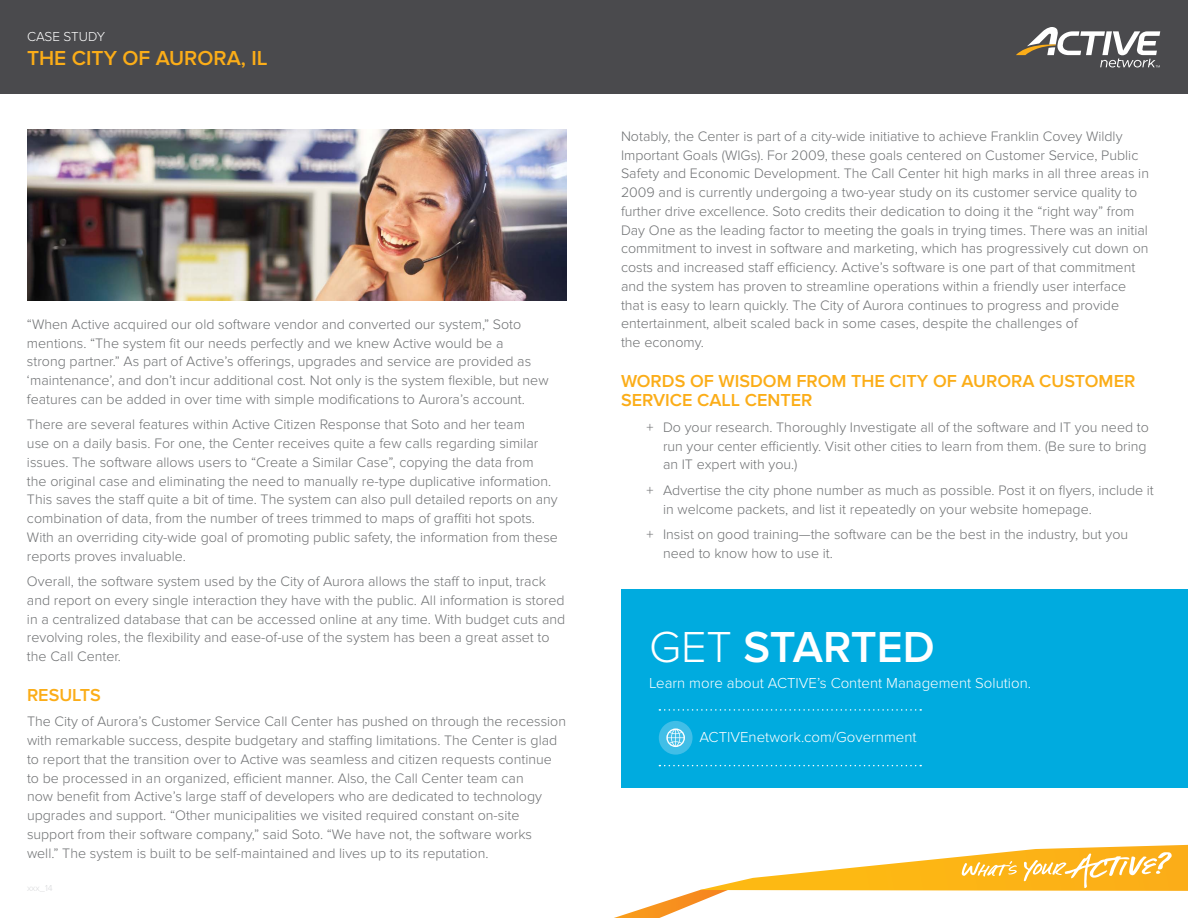
<style>
.page{position:relative;width:1188px;height:918px;background:#fff}
.page>*{position:absolute;margin:0;border:0;box-sizing:border-box;transform-origin:0 0}
.t1{font:600 45px "Proxima Nova";letter-spacing:-.01em;color:#fff}
.t2{font:600 21px "Proxima Nova";color:#fbad18}
.t3{font:600 18px "Proxima Nova";color:#fbad18}
.t4{font:300 15px "Proxima Nova";color:#fff}
.t5{font:300 14.25px/18.8px "Proxima Nova";color:#6f7173}
.t6{font:300 13.5px "Proxima Nova";color:#fff}
.t7{font:300 9px "Proxima Nova";color:#d7d8da}
.s1{font-weight:300}
</style>
<div class="page">
<div style="left:0;top:0;width:1188px;height:94px;background:#4a4a4d"></div>
<svg style="left:1016px;top:27px;width:144px;height:40px"></svg>
<svg style="left:614px;top:845px;width:574px;height:73px"></svg>
<div style="left:621px;top:589px;width:567px;height:199px;background:#00abdf"></div>
<svg style="left:659px;top:709px;width:262px;height:2px"></svg>
<svg style="left:659px;top:765px;width:262px;height:1px"></svg>
<div style="left:659px;top:721px;width:34px;height:34px;background:#41bee7;border-radius:50%"></div>
<svg style="left:666px;top:728px;width:19px;height:19px"></svg>
<img style="left:27px;top:130px;width:540px;height:171px">
<p class="t6" style="left:27px;top:28px;width:80px">CASE STUDY</p>
<h2 class="t2" style="left:27px;top:46px;width:242px">THE CITY OF AURORA, IL</h2>
<p class="t5" style="left:27px;top:315px;width:523px">“When Active acquired our old software vendor and converted our system,” Soto mentions. “The system fit our needs perfectly and we knew Active would be a<br>strong partner.” As part of Active’s offerings, upgrades and service are provided as ‘maintenance’, and don’t incur additional cost. Not only is the system flexible, but new features can be added in over time with simple modifications to Aurora’s account.</p>
<p class="t5" style="left:27px;top:415px;width:533px">There are several features within Active Citizen Response that Soto and her team<br>use on a daily basis. For one, the Center receives quite a few calls regarding similar issues. The software allows users to “Create a Similar Case”, copying the data from<br>the original case and eliminating the need to manually re-type duplicative information.<br>This saves the staff quite a bit of time. The system can also pull detailed reports on any combination of data, from the number of trees trimmed to maps of graffiti hot spots.<br>With an overriding city-wide goal of promoting public safety, the information from these reports proves invaluable.</p>
<p class="t5" style="left:27px;top:572px;width:540px">Overall, the software system used by the City of Aurora allows the staff to input, track and report on every single interaction they have with the public. All information is stored in a centralized database that can be accessed online at any time. With budget cuts and revolving roles, the flexibility and ease-of-use of the system has been a great asset to the Call Center.</p>
<p class="t3" style="left:27px;top:684px;width:75px">RESULTS</p>
<p class="t5" style="left:27px;top:712px;width:541px">The City of Aurora’s Customer Service Call Center has pushed on through the recession with remarkable success, despite budgetary and staffing limitations. The Center is glad to report that the transition over to Active was seamless and citizen requests continue to be processed in an organized, efficient manner. Also, the Call Center team can<br>now benefit from Active’s large staff of developers who are dedicated to technology upgrades and support. “Other municipalities we visited required constant on-site support from their software company,” said Soto. “We have not, the software works well.” The system is built to be self-maintained and lives up to its reputation.</p>
<p class="t7" style="left:27px;top:883px;width:27px">xxx_14</p>
<p class="t5" style="left:621px;top:127px;width:530px">N otably, the Center is part of a city-wide initiative to achieve Franklin Covey Wildly<br>I mportant Goals (WIGs). For 2009, these goals centered on Customer Service, Public Safety and Economic Development. The Call Center hit high marks in all three areas in 2009 and is currently undergoing a two-year study on its customer service quality to further drive excellence. Soto credits their dedication to doing it the “right way” from Day One as the leading factor to meeting the goals in trying times. There was an initial commitment to invest in software and marketing, which has progressively cut down on costs and increased staff efficiency. Active’s software is one part of that commitment and the system has proven to streamline operations within a friendly user interface that is easy to learn quickly. The City of Aurora continues to progress and provide entertainment, albeit scaled back in some cases, despite the challenges of<br>the economy.</p>
<p class="t3" style="left:621px;top:371px;width:29px">WORDS</p>
<p class="t3" style="left:690px;top:371px;width:57px">OF WISDOM</p>
<p class="t3" style="left:796px;top:371px;width:24px">FROM</p>
<p class="t3" style="left:851px;top:371px;width:12px">THE</p>
<p class="t3" style="left:890px;top:371px;width:11px">CITY</p>
<p class="t3" style="left:933px;top:371px;width:53px">OF AUROR</p>
<p class="t3" style="left:1022px;top:371px;width:30px">A CUSTOMER</p>
<p class="t3" style="left:621px;top:390px;width:54px">SERVICE</p>
<p class="t3" style="left:697px;top:390px;width:60px">CALL CENTER</p>
<p class="t5" style="left:663px;top:418px;width:487px;text-indent:-17px">+ Do your research. Thoroughly I nvestigate all of the software and IT you need to run your center efficiently. Visit other cities to learn from them. (Be sure to bring an IT expert with you.)</p>
<p class="t5" style="left:663px;top:481px;width:492px;text-indent:-17px">+ Advertise the city phone number as much as possible. Post it on flyers, include it in welcome packets, and list it repeatedly on your website homepage.</p>
<p class="t5" style="left:663px;top:525px;width:467px;text-indent:-17px">+ I nsist on good training—the software can be the best in the industry, but you need to know how to use it.</p>
<h1 class="t1" style="left:649px;top:621px;width:287px"><span class="s1">get</span> STARTED</h1>
<p class="t4" style="left:649px;top:675px;width:147px">Learn more about ACTIVE</p>
<p class="t4" style="left:817px;top:675px;width:216px">’s Content Management Solution.</p>
<p class="t4" style="left:699px;top:728px;width:28px">ACTIVE</p>
<p class="t4" style="left:749px;top:728px;width:169px">network.com/Government</p>
</div>
